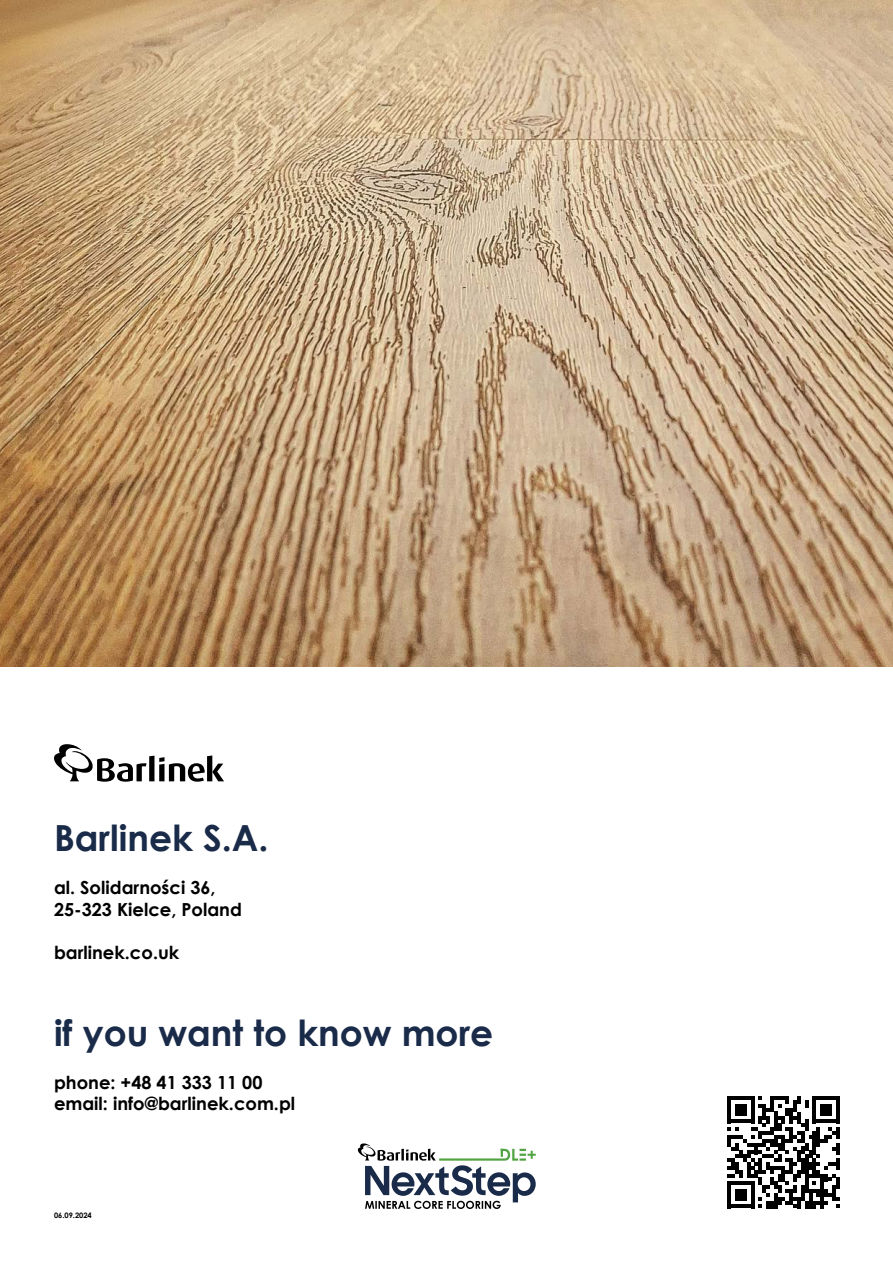
<style>
.page{position:relative;width:893px;height:1263px;background:#fff}
.page>*{position:absolute;margin:0;border:0;box-sizing:border-box;transform-origin:0 0}
.t1{font:700 36px "Century Gothic";color:#192b49}
.t2{font:700 18px/21.6px "Century Gothic";color:#000}
.t3{font:700 7.5px "Century Gothic";color:#000}
</style>
<div class="page">
<svg style="left:54px;top:744px;width:170px;height:38px"></svg>
<svg style="left:727px;top:1096px;width:112px;height:112px"></svg>
<svg style="left:358px;top:1143px;width:178px;height:66px"></svg>
<img style="left:0;top:0;width:893px;height:666px">
<h1 class="t1" style="left:54px;top:811px;width:216px">Barlinek S.A.</h1>
<p class="t2" style="left:54px;top:876px;width:189px">al. Solidarności 36,<br>25-323 Kielce, Poland</p>
<p class="t2" style="left:54px;top:941px;width:127px">barlinek.co.uk</p>
<h1 class="t1" style="left:54px;top:1005px;width:441px">if you want to know more</h1>
<p class="t2" style="left:54px;top:1071px;width:243px">phone: +48 41 333 11 00 email: info@barlinek.com.pl</p>
<p class="t3" style="left:54px;top:1210px;width:39px">06.09.2024</p>
</div>
